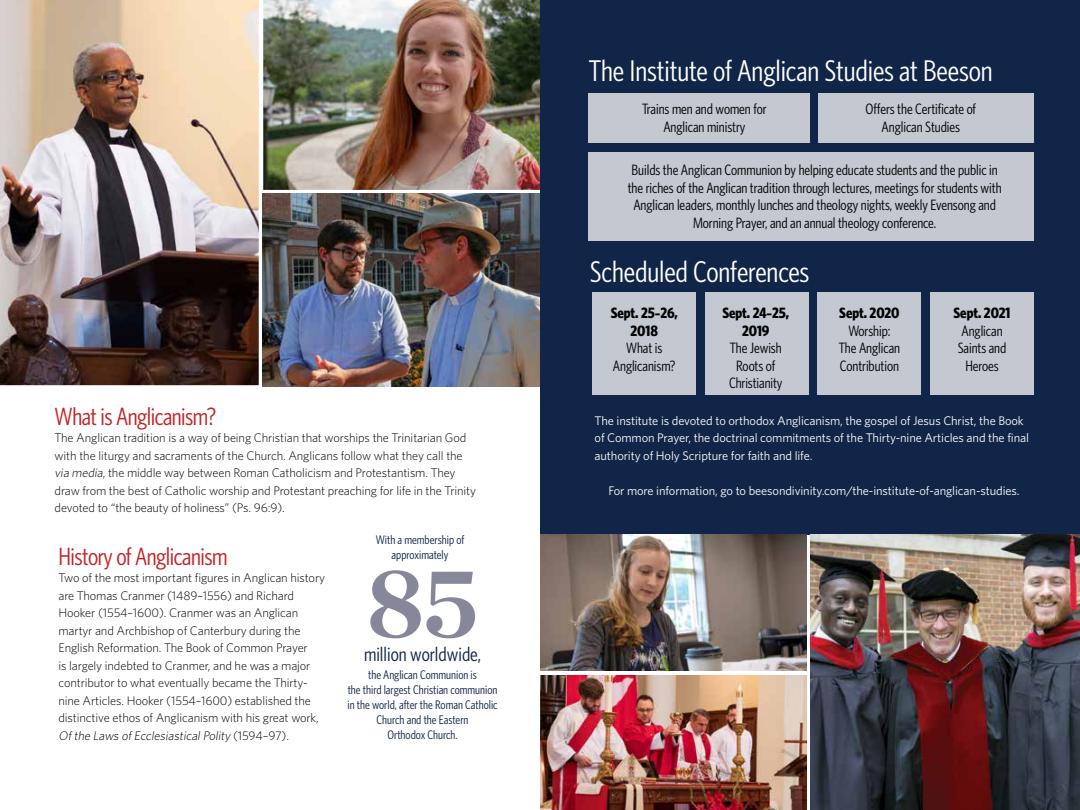
<style>
.page{position:relative;width:1080px;height:810px;background:#fff}
.page>*{position:absolute;margin:0;border:0;box-sizing:border-box;transform-origin:0 0}
.t1{font:700 101.25px "Chronicle Deck";color:#87879b}
.t2{font:30px "Whitney Condensed";letter-spacing:-.005em;color:#fff}
.t3{font:25px "Whitney Condensed";letter-spacing:-.02em;color:#c42127}
.t4{font:20px "Whitney Condensed";color:#102548}
.t5{font:15px/17.5px "Whitney Condensed";letter-spacing:-.005em;color:#000;text-align:center}
.t6{font:700 15px/17.5px "Whitney Condensed";letter-spacing:-.005em;color:#000;text-align:center}
.t7{font:300 12.5px/17.5px "Whitney";letter-spacing:-.01em;color:#000}
.t8{font:12.5px/17.5px "Whitney";letter-spacing:-.01em;color:#fff}
.t9{font:12.5px/15px "Whitney Condensed";color:#102548;text-align:center}
.s1{font-style:italic}
.s2{font-family:"Whitney";font-size:12.5px}
</style>
<div class="page">
<img style="left:263px;top:0;width:277px;height:190px">
<div style="left:540px;top:0;width:540px;height:535px;background:#102548"></div>
<img style="left:810px;top:535px;width:270px;height:275px">
<img style="left:540px;top:535px;width:266px;height:136px">
<img style="left:540px;top:675px;width:266px;height:135px">
<img style="left:0;top:0;width:259px;height:385px">
<img style="left:263px;top:193px;width:277px;height:193px">
<div style="left:588px;top:93px;width:222px;height:50px;background:#c3c8d1"></div>
<div style="left:818px;top:93px;width:215px;height:50px;background:#c3c8d1"></div>
<div style="left:592px;top:292px;width:104px;height:103px;background:#c3c8d1"></div>
<div style="left:817px;top:292px;width:104px;height:103px;background:#c3c8d1"></div>
<div style="left:705px;top:292px;width:103px;height:103px;background:#c3c8d1"></div>
<div style="left:930px;top:292px;width:103px;height:103px;background:#c3c8d1"></div>
<div style="left:588px;top:152px;width:445px;height:89px;background:#c3c8d1"></div>
<h3 class="t3" style="left:55px;top:401px;width:163px">What is Anglicanism?</h3>
<p class="t7" style="left:55px;top:429px;width:423px">The Anglican tradition is a way of being Christian that worships the Trinitarian God with the liturgy and sacraments of the Church. Anglicans follow what they call the <span class="s1">via media</span>, the middle way between Roman Catholicism and Protestantism. They draw from the best of Catholic worship and Protestant preaching for life in the Trinity devoted to “the beauty of holiness” (Ps. 96:9).</p>
<h3 class="t3" style="left:58px;top:541px;width:171px">History of Anglicanism</h3>
<p class="t7" style="left:58px;top:569px;width:268px">Two of the most important figures in Anglican history are Thomas Cranmer (1489–1556) and Richard Hooker (1554–1600). Cranmer was an Anglican martyr and Archbishop of Canterbury during the English Reformation. The Book of Common Prayer<br>is largely indebted to Cranmer, and he was a major contributor to what eventually became the Thirty&shy;nine Articles. Hooker (1554–1600) established the distinctive ethos of Anglicanism with his great work, <span class="s1">Ofthe Laws ofEcclesiasticalPolity</span> ( 1 5 9 4 – 9 7 ) .</p>
<p class="t9" style="left:376px;top:532px;width:90px">With a membership of approximately</p>
<h1 class="t1" style="left:366px;top:521px;width:114px">85</h1>
<h3 class="t4" style="left:364px;top:642px;width:119px">million worldwide,</h3>
<p class="t9" style="left:347px;top:666px;width:152px">the Anglican Communion is<br>the third largest Christian communion in the world, after the Roman Catholic<br>Church and the Eastern<br>Orthodox Church.</p>
<h2 class="t2" style="left:589px;top:52px;width:405px">The Institute of Anglican Studies at Beeson</h2>
<p class="t5" style="left:642px;top:100px;width:126px">Trains men and women for<br>Anglican ministry</p>
<p class="t5" style="left:866px;top:100px;width:112px">Offers the Certificate of<br>Anglican Studies</p>
<p class="t5" style="left:628px;top:161px;width:375px">Builds the Anglican Communion by helping educate students and the public in the riches of the Anglican tradition through lectures, meetings for students with Anglican leaders, monthly lunches and theology nights, weekly Evensong and Morning Prayer, and an annual theology conference.</p>
<h2 class="t2" style="left:590px;top:254px;width:221px">Scheduled Conferences</h2>
<p class="t6" style="left:611px;top:304px;width:69px">Sept. 25<span class="s2">–</span>26,<br>2018</p>
<p class="t5" style="left:613px;top:339px;width:64px">What is<br>Anglicanism?</p>
<p class="t6" style="left:722px;top:304px;width:68px">Sept. 24<span class="s2">–</span>25,<br>2019</p>
<p class="t5" style="left:729px;top:339px;width:55px">The Jewish<br>Roots of<br>Christianity</p>
<p class="t6" style="left:839px;top:304px;width:62px">Sept. 2020</p>
<p class="t5" style="left:839px;top:321px;width:63px">Worship:<br>The Anglican<br>Contribution</p>
<p class="t6" style="left:954px;top:304px;width:58px">Sept. 2021</p>
<p class="t5" style="left:958px;top:321px;width:50px">Anglican<br>Saints and<br>Heroes</p>
<p class="t8" style="left:595px;top:412px;width:436px">The institute is devoted to orthodox Anglicanism, the gospel of Jesus Christ, the Book of Common Prayer, the doctrinal commitments of the Thirty-nine Articles and the final authority of Holy Scripture for faith and life.</p>
<p class="t8" style="left:608px;top:482px;width:413px">For more information, go to beesondivinity.com/the-institute-of-anglican-studies.</p>
</div>
